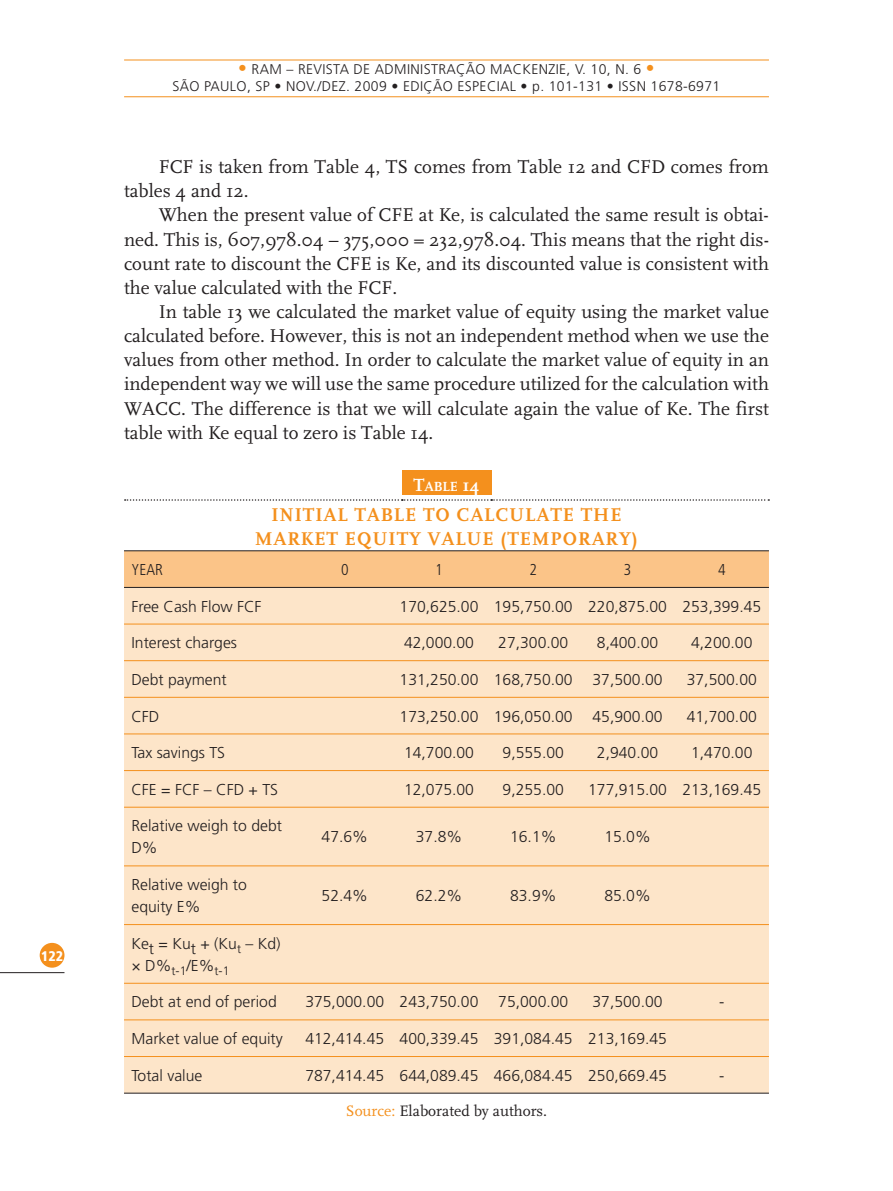
<style>
.page{position:relative;width:893px;height:1191px;background:#fff}
.page>*{position:absolute;margin:0;border:0;box-sizing:border-box;transform-origin:0 0}
.t1{font:19.25px/24.2px "FF Scala";color:#231f20;text-align:justify}
.t2{font:700 19.25px/24.2px "FF Scala";letter-spacing:.05em;color:#f4901d;text-align:center}
.t3{font:300 15.75px/22.1px "Frutiger";color:#231f20}
.t4{font:15.75px "FF Scala";color:#231f20}
.t5{font:300 condensed 15.75px "Frutiger";color:#231f20}
.t6{font:300 14px/16.8px "Frutiger";letter-spacing:.025em;color:#231f20;text-align:center}
.t7{font:900 condensed 14px "Frutiger";color:#fff}
.t8{font:700 13.83px "FF Scala";color:#fff}
.s1{font-size:17.5px;color:#f4901d}
.s2{font-size:18.38px}
.s3{color:#f4901d}
</style>
<div class="page">
<div style="left:40px;top:943px;width:24px;height:24px;background:#f4901d;border-radius:50%"></div>
<hr style="left:0;top:972px;width:64px;height:1px;background:#231f20">
<hr style="left:124px;top:96px;width:645px;height:1px;background:#f4901d">
<hr style="left:124px;top:60px;width:645px;height:1px;background:#f4901d">
<div style="left:402px;top:470px;width:89px;height:25px;background:#f4901d"></div>
<svg style="left:125px;top:499px;width:644px;height:2px"></svg>
<div style="left:124px;top:551px;width:645px;height:36px;background:#fbc488"></div>
<div style="left:124px;top:588px;width:645px;height:504px;background:#fde5c9"></div>
<hr style="left:124px;top:623px;width:645px;height:1px;background:#f4901d">
<hr style="left:124px;top:660px;width:645px;height:1px;background:#f4901d">
<hr style="left:124px;top:697px;width:645px;height:1px;background:#f4901d">
<hr style="left:124px;top:733px;width:645px;height:1px;background:#f4901d">
<hr style="left:124px;top:770px;width:645px;height:1px;background:#f4901d">
<hr style="left:124px;top:806px;width:645px;height:1px;background:#f4901d">
<hr style="left:124px;top:865px;width:645px;height:1px;background:#f4901d">
<hr style="left:124px;top:924px;width:645px;height:1px;background:#f4901d">
<hr style="left:124px;top:982px;width:645px;height:1px;background:#f4901d">
<hr style="left:124px;top:1019px;width:645px;height:1px;background:#f4901d">
<hr style="left:124px;top:1056px;width:645px;height:1px;background:#f4901d">
<hr style="left:124px;top:550px;width:645px;height:1px;background:#231f20">
<hr style="left:124px;top:587px;width:645px;height:1px;background:#231f20">
<hr style="left:124px;top:1092px;width:645px;height:1px;background:#231f20">
<p class="t7" style="left:41px;top:950px;width:23px">122</p>
<p class="t6" style="left:173px;top:62px;width:549px"><span class="s1">•</span> RAM – REVISTA DE ADMINISTRAÇÃO MACKENZIE, V. 10, N. 6 <span class="s1">•<br></span>SÃO PAULO, SP • NOV./DEZ. 2009 • EDIÇÃO ESPECIAL • p. 101-131 • ISSN 1678-6971</p>
<p class="t1" style="left:124px;top:156px;width:646px;text-indent:35px">FCF is taken from Table 4, TS comes from Table 12 and CFD comes from tables 4 and 12.</p>
<p class="t1" style="left:124px;top:205px;width:646px;text-indent:35px">When the present value of CFE at Ke, is calculated the same result is obtai&shy;ned. This is, 607,978.04 – 375,000 = 232,978.04. This means that the right dis&shy;count rate to discount the CFE is Ke, and its discounted value is consistent with the value calculated with the FCF.</p>
<p class="t1" style="left:124px;top:301px;width:646px;text-indent:35px">In table 13 we calculated the market value of equity using the market value calculated before. However, this is not an independent method when we use the values from other method. In order to calculate the market value of equity in an independent way we will use the same procedure utilized for the calculation with WACC. The difference is that we will calculate again the value of Ke. The first table with Ke equal to zero is Table 14.</p>
<p class="t8" style="left:413px;top:480px;width:68px"><span class="s2">T</span>ABLE <span class="s2">14</span></p>
<p class="t2" style="left:255px;top:504px;width:384px">INITIAL TABLE TO CALCULATE THE<br>MARKET EQUITY VALUE (TEMPORARY)</p>
<p class="t5" style="left:131px;top:563px;width:33px">YEAR</p>
<p class="t5" style="left:341px;top:563px;width:9px">0</p>
<p class="t5" style="left:435px;top:563px;width:9px">1</p>
<p class="t5" style="left:529px;top:563px;width:9px">2</p>
<p class="t5" style="left:624px;top:563px;width:9px">3</p>
<p class="t5" style="left:718px;top:563px;width:9px">4</p>
<p class="t3" style="left:131px;top:596px;width:132px">Free Cash Flow FCF</p>
<p class="t3" style="left:400px;top:596px;width:363px">170,625.00 195,750.00 220,875.00 253,399.45</p>
<p class="t3" style="left:131px;top:633px;width:107px">Interest charges</p>
<p class="t3" style="left:404px;top:633px;width:72px">42,000.00</p>
<p class="t3" style="left:498px;top:633px;width:72px">27,300.00</p>
<p class="t3" style="left:597px;top:633px;width:63px">8,400.00</p>
<p class="t3" style="left:691px;top:633px;width:63px">4,200.00</p>
<p class="t3" style="left:131px;top:669px;width:97px">Debt payment</p>
<p class="t3" style="left:400px;top:669px;width:175px">131,250.00 168,750.00</p>
<p class="t3" style="left:592px;top:669px;width:72px">37,500.00</p>
<p class="t3" style="left:687px;top:669px;width:72px">37,500.00</p>
<p class="t3" style="left:131px;top:706px;width:30px">CFD</p>
<p class="t3" style="left:400px;top:706px;width:175px">173,250.00 196,050.00</p>
<p class="t3" style="left:592px;top:706px;width:72px">45,900.00</p>
<p class="t3" style="left:687px;top:706px;width:72px">41,700.00</p>
<p class="t3" style="left:131px;top:743px;width:95px">Tax savings TS</p>
<p class="t3" style="left:404px;top:743px;width:72px">14,700.00</p>
<p class="t3" style="left:503px;top:743px;width:63px">9,555.00</p>
<p class="t3" style="left:597px;top:743px;width:63px">2,940.00</p>
<p class="t3" style="left:691px;top:743px;width:63px">1,470.00</p>
<p class="t3" style="left:131px;top:779px;width:148px">CFE = FCF – CFD + TS</p>
<p class="t3" style="left:404px;top:779px;width:72px">12,075.00</p>
<p class="t3" style="left:503px;top:779px;width:63px">9,255.00</p>
<p class="t3" style="left:588px;top:779px;width:175px">177,915.00 213,169.45</p>
<p class="t3" style="left:131px;top:816px;width:152px">Relative weigh to debt<br>D%</p>
<p class="t3" style="left:322px;top:827px;width:48px">47.6%</p>
<p class="t3" style="left:416px;top:827px;width:48px">37.8%</p>
<p class="t3" style="left:510px;top:827px;width:48px">16.1%</p>
<p class="t3" style="left:604px;top:827px;width:48px">15.0%</p>
<p class="t3" style="left:131px;top:875px;width:117px">Relative weigh to equity E%</p>
<p class="t3" style="left:322px;top:886px;width:48px">52.4%</p>
<p class="t3" style="left:416px;top:886px;width:48px">62.2%</p>
<p class="t3" style="left:510px;top:886px;width:48px">83.9%</p>
<p class="t3" style="left:604px;top:886px;width:48px">85.0%</p>
<p class="t3" style="left:131px;top:933px;width:151px">Ket = Kut + (Ku<sub>t</sub> – Kd) × D%<sub>t-1</sub>/E%<sub>t-1</sub></p>
<p class="t3" style="left:131px;top:992px;width:147px">Debt at end of period</p>
<p class="t3" style="left:305px;top:992px;width:175px">375,000.00 243,750.00</p>
<p class="t3" style="left:498px;top:992px;width:72px">75,000.00</p>
<p class="t3" style="left:592px;top:992px;width:72px">37,500.00</p>
<p class="t3" style="left:719px;top:992px;width:7px">-</p>
<p class="t3" style="left:131px;top:1028px;width:153px">Market value of equity</p>
<p class="t3" style="left:305px;top:1028px;width:363px">412,414.45 400,339.45 391,084.45 213,169.45</p>
<p class="t3" style="left:131px;top:1065px;width:72px">Total value</p>
<p class="t3" style="left:305px;top:1065px;width:363px">787,414.45 644,089.45 466,084.45 250,669.45</p>
<p class="t3" style="left:719px;top:1065px;width:7px">-</p>
<p class="t4" style="left:346px;top:1104px;width:203px"><span class="s3">Source:</span> Elaborated by authors.</p>
</div>
